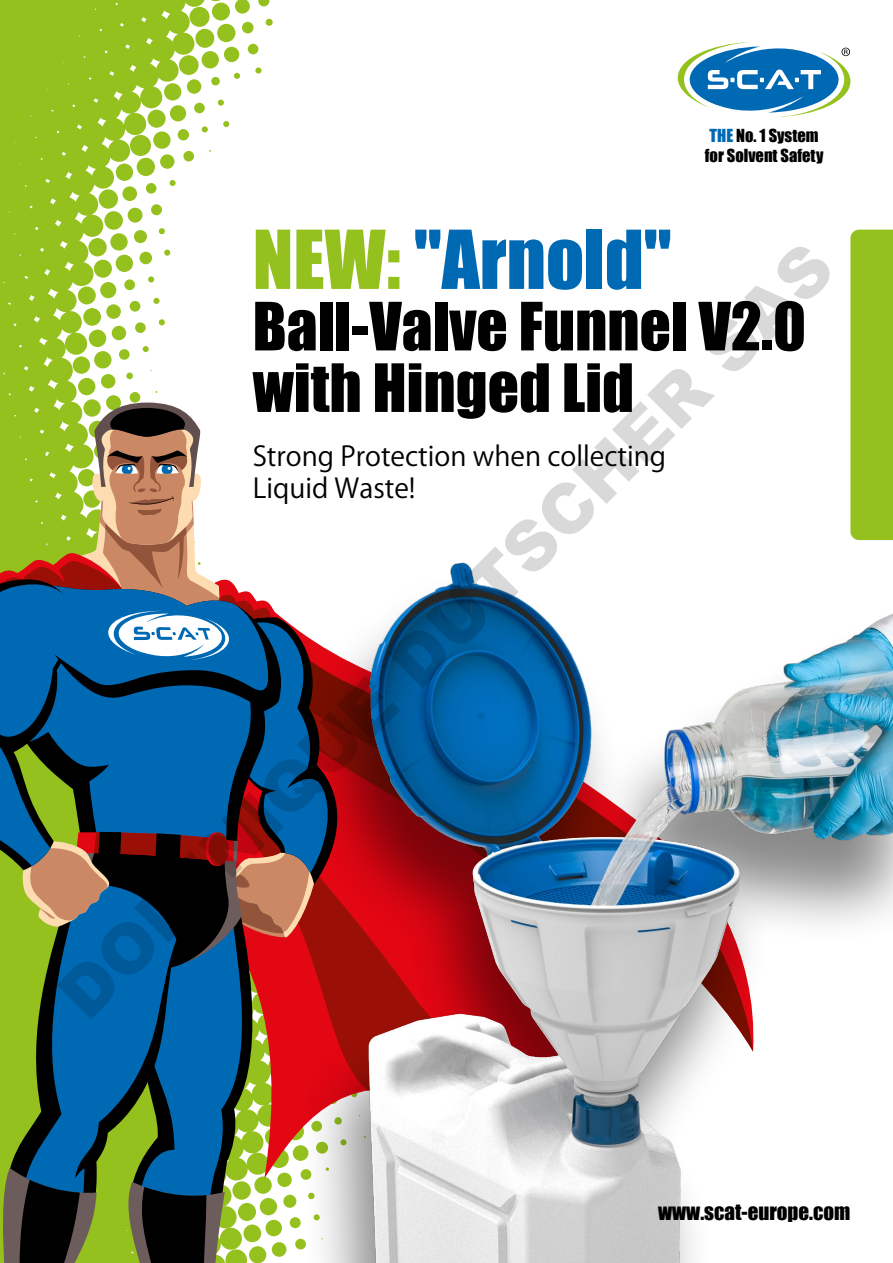
<style>
.page{position:relative;width:893px;height:1263px;background:#fff}
.page>*{position:absolute;margin:0;border:0;box-sizing:border-box;transform-origin:0 0}
.SC_Cover_Titel{font:75px "Impact";color:#0069b4}
.t1{font:900 67.95px "Arial";color:rgb(0 0 0/.15)}
.SC_Cover_Titel-2{font:61.5px "Impact";color:#000}
.SC_Cover_Untertitel{font:27px/32.4px "Koz Go Pr 6 N";color:#000}
.SC_Webadresse{font:21px "Impact";color:#000}
.SC_Cover_Claim{font:16.5px "Impact";color:#000}
.t2{font:13.5px "Koz Go Pr 6 N";color:#000}
.s1{color:#0069b4}
.s2{color:#95c11f}
</style>
<div class="page">
<svg style="left:0;top:0;width:273px;height:402px"></svg>
<svg style="left:0;top:402px;width:299px;height:861px;background:#597472"></svg>
<div style="left:850px;top:230px;width:43px;height:191px;background:#95c11f"></div>
<svg style="left:677px;top:42px;width:174px;height:76px"></svg>
<img style="left:301px;top:421px;width:592px;height:842px">
<p class="SC_Cover_Claim" style="left:710px;top:123px;width:110px"><span class="s1">THE</span> No. 1 System</p>
<p class="SC_Cover_Claim" style="left:705px;top:143px;width:120px">for Solvent Safety</p>
<p class="SC_Cover_Titel" style="left:253px;top:201px;width:420px"><span class="s2">NEW:</span> "Arnold"</p>
<p class="SC_Cover_Titel-2" style="left:253px;top:279px;width:555px">Ball-Valve Funnel V2.0</p>
<p class="SC_Cover_Titel-2" style="left:253px;top:340px;width:383px">with Hinged Lid</p>
<p class="SC_Cover_Untertitel" style="left:253px;top:440px;width:415px">Strong Protection when collecting<br>Liquid Waste!</p>
<h2 class="t1" style="left:35px;top:971px;width:1063px;rotate:-45deg">DOMINIQUE DUTSCHER SAS</h2>
<p class="SC_Webadresse" style="left:658px;top:1196px;width:194px">www.scat-europe.com</p>
<p class="t2" style="left:843px;top:1208px;width:9px">1</p>
</div>
